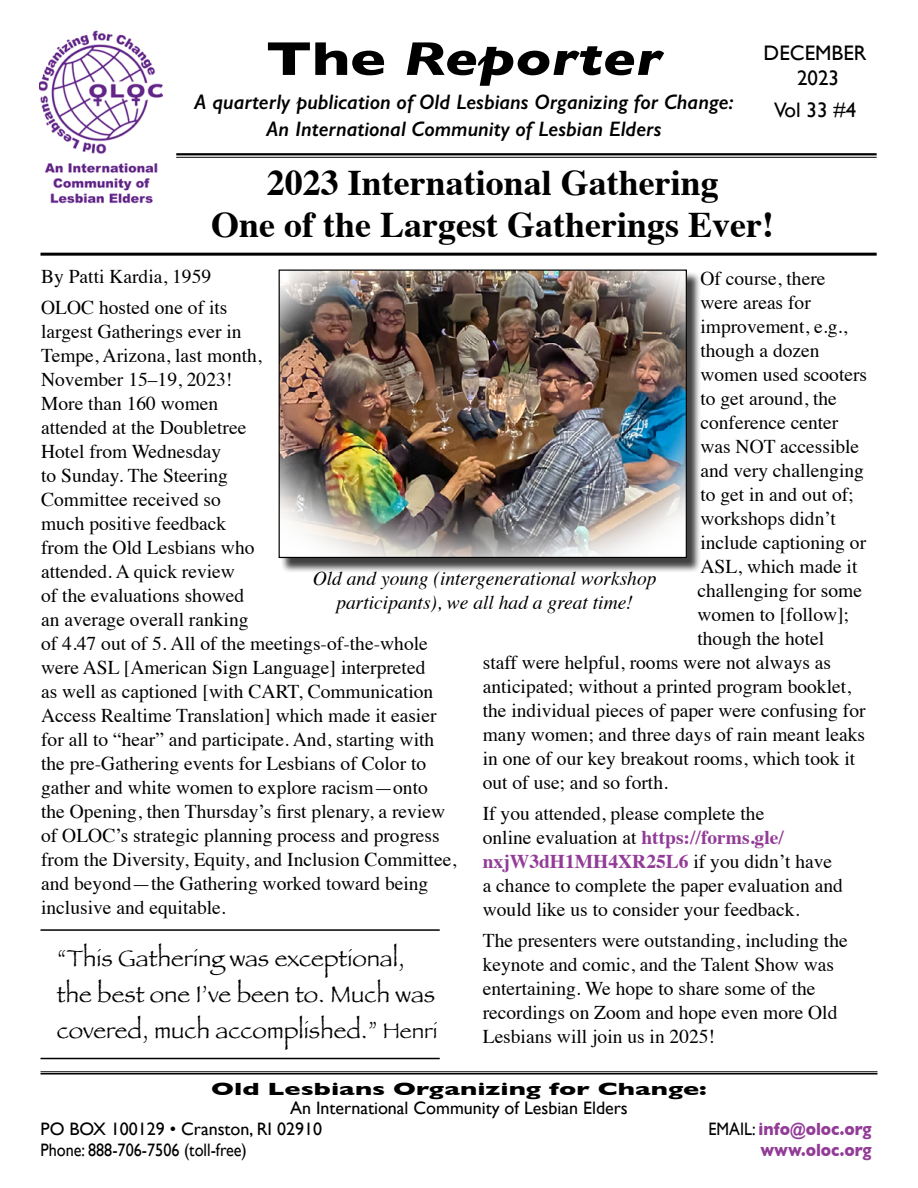
<style>
.page{position:relative;width:918px;height:1188px;background:#fff}
.page>*{position:absolute;margin:0;border:0;box-sizing:border-box;transform-origin:0 0}
.t1{font:italic 700 48px "Gill Sans";color:#000;scale:1.25 1}
.t2{font:700 36px "Times";color:#000}
.t3{font:24px/36px "Papyrus";color:#000}
.t4{font:italic 600 21px/27px "Gill Sans";color:#000;text-align:center}
.t5{font:21px "Gill Sans";color:#000}
.t6{font:19.5px/24px "Times";color:#000}
.t7{font:italic 19.5px/24px "Times";color:#000;text-align:center}
.t8{font:18px/21px "Gill Sans";color:#000}
.t9{font:700 18px "Gill Sans";color:#000;scale:1.5 1}
.t10{font:700 18px "Gill Sans";color:#923c97;scale:.9 1}
.t11{font:18px "Gill Sans";color:#000;scale:.9 1}
.s1{font-style:normal}
.s2{font-weight:700;color:#923c97}
.s3{font-size:22.5px}
.s4{font-weight:400;color:#000}
</style>
<div class="page">
<hr style="left:176px;top:153px;width:701px;height:2px;background:#000">
<hr style="left:176px;top:157px;width:701px;height:1px;background:#000">
<hr style="left:40px;top:1072px;width:838px;height:1px;background:#000">
<hr style="left:40px;top:1073px;width:838px;height:2px;background:#000">
<img style="left:39px;top:30px;width:124px;height:174px">
<hr style="left:40px;top:253px;width:837px;height:3px;background:#000">
<div style="left:281px;top:272px;width:421px;height:301px;background:#000;opacity:.75"></div>
<img style="left:281px;top:272px;width:404px;height:284px">
<div style="left:279px;top:270px;width:408px;height:288px;border:1px solid #000"></div>
<hr style="left:40px;top:929px;width:400px;height:2px;background:#000">
<hr style="left:40px;top:1058px;width:400px;height:1px;background:#000">
<p class="t1" style="left:266px;top:31px;width:319px"><span class="s1">The</span> Reporter</p>
<p class="t4" style="left:195px;top:88px;width:540px">A quarterly publication of Old Lesbians Organizing for Change:<br>An International Community of Lesbian Elders</p>
<p class="t5" style="left:764px;top:40px;width:105px">DECEMBER</p>
<p class="t5" style="left:797px;top:65px;width:43px">2023</p>
<p class="t5" style="left:774px;top:97px;width:84px">Vol 33 #4</p>
<p class="t2" style="left:267px;top:149px;width:454px">2023 International Gathering</p>
<p class="t2" style="left:211px;top:191px;width:564px">One of the Largest Gatherings Ever!</p>
<p class="t6" style="left:41px;top:263px;width:172px">By Patti Kardia, 1959</p>
<p class="t6" style="left:41px;top:294px;width:417px">OLOC hosted one of its<br>largest Gatherings ever in<br>Tempe, Arizona, last month,<br>November 15–19, 2023!<br>More than 160 women<br>attended at the Doubletree<br>Hotel from Wednesday<br>to Sunday. The Steering<br>Committee received so<br>much positive feedback<br>from the Old Lesbians who<br>attended. A quick review<br>of the evaluations showed<br>an average overall ranking<br>of 4.47 out of 5. All of the meetings-of-the-whole were ASL [American Sign Language] interpreted<br>as well as captioned [with CART, Communication Access Realtime Translation] which made it easier for all to “hear” and participate. And, starting with the pre-Gathering events for Lesbians of Color to gather and white women to explore racism—onto the Opening, then Thursday’s first plenary, a review of OLOC’s strategic planning process and progress from the Diversity, Equity, and Inclusion Committee, and beyond—the Gathering worked toward being inclusive and equitable.</p>
<p class="t6" style="left:700px;top:265px;width:127px">Of course, there</p>
<p class="t6" style="left:700px;top:289px;width:112px">were areas for</p>
<p class="t6" style="left:700px;top:313px;width:148px">improvement, e.g.,</p>
<p class="t6" style="left:700px;top:337px;width:121px">though a dozen</p>
<p class="t6" style="left:700px;top:361px;width:168px">women used scooters</p>
<p class="t6" style="left:700px;top:385px;width:138px">to get around, the</p>
<p class="t6" style="left:700px;top:409px;width:140px">conference center</p>
<p class="t6" style="left:700px;top:433px;width:160px">was NOT accessible</p>
<p class="t6" style="left:700px;top:457px;width:165px">and very challenging</p>
<p class="t6" style="left:700px;top:481px;width:155px">to get in and out of;</p>
<p class="t6" style="left:700px;top:505px;width:137px">workshops didn’t</p>
<p class="t6" style="left:700px;top:529px;width:167px">include captioning or</p>
<p class="t6" style="left:700px;top:553px;width:159px">ASL, which made it</p>
<p class="t6" style="left:697px;top:577px;width:166px">challenging for some</p>
<p class="t6" style="left:697px;top:601px;width:153px">women to [follow];</p>
<p class="t6" style="left:697px;top:625px;width:128px">though the hotel</p>
<p class="t6" style="left:483px;top:649px;width:350px">staff were helpful, rooms were not always as</p>
<p class="t6" style="left:483px;top:673px;width:370px">anticipated; without a printed program booklet,</p>
<p class="t6" style="left:483px;top:697px;width:384px">the individual pieces of paper were confusing for</p>
<p class="t6" style="left:483px;top:721px;width:384px">many women; and three days of rain meant leaks</p>
<p class="t6" style="left:483px;top:745px;width:374px">in one of our key breakout rooms, which took it</p>
<p class="t6" style="left:483px;top:769px;width:187px">out of use; and so forth.</p>
<p class="t6" style="left:483px;top:800px;width:362px">If you attended, please complete the<br>online evaluation at <span class="s2">https://forms.gle/ nxjW3dH1MH4XR25L6</span> if you didn’t have a chance to complete the paper evaluation and would like us to consider your feedback.</p>
<p class="t6" style="left:483px;top:926px;width:367px">The presenters were outstanding, including the keynote and comic, and the Talent Show was entertaining. We hope to share some of the recordings on Zoom and hope even more Old Lesbians will join us in 2025!</p>
<p class="t7" style="left:313px;top:565px;width:345px">Old and young (intergenerational workshop participants), we all had a great time!</p>
<p class="t3" style="left:57px;top:939px;width:382px">“This Gathering was exceptional, the best one I’ve been to. Much was covered, much accomplished.” <span class="s3">Henri</span></p>
<p class="t9" style="left:211px;top:1078px;width:332px">Old Lesbians Organizing for Change:</p>
<p class="t8" style="left:40px;top:1098px;width:589px;text-indent:250px">An International Community of Lesbian Elders<br>PO BOX 100129 • Cranston, RI 02910</p>
<p class="t10" style="left:709px;top:1119px;width:183px"><span class="s4">EMAIL:</span> info@oloc.org</p>
<p class="t11" style="left:40px;top:1140px;width:231px">Phone: 888-706-7506 (toll-free)</p>
<p class="t10" style="left:760px;top:1140px;width:125px">www.oloc.org</p>
</div>
